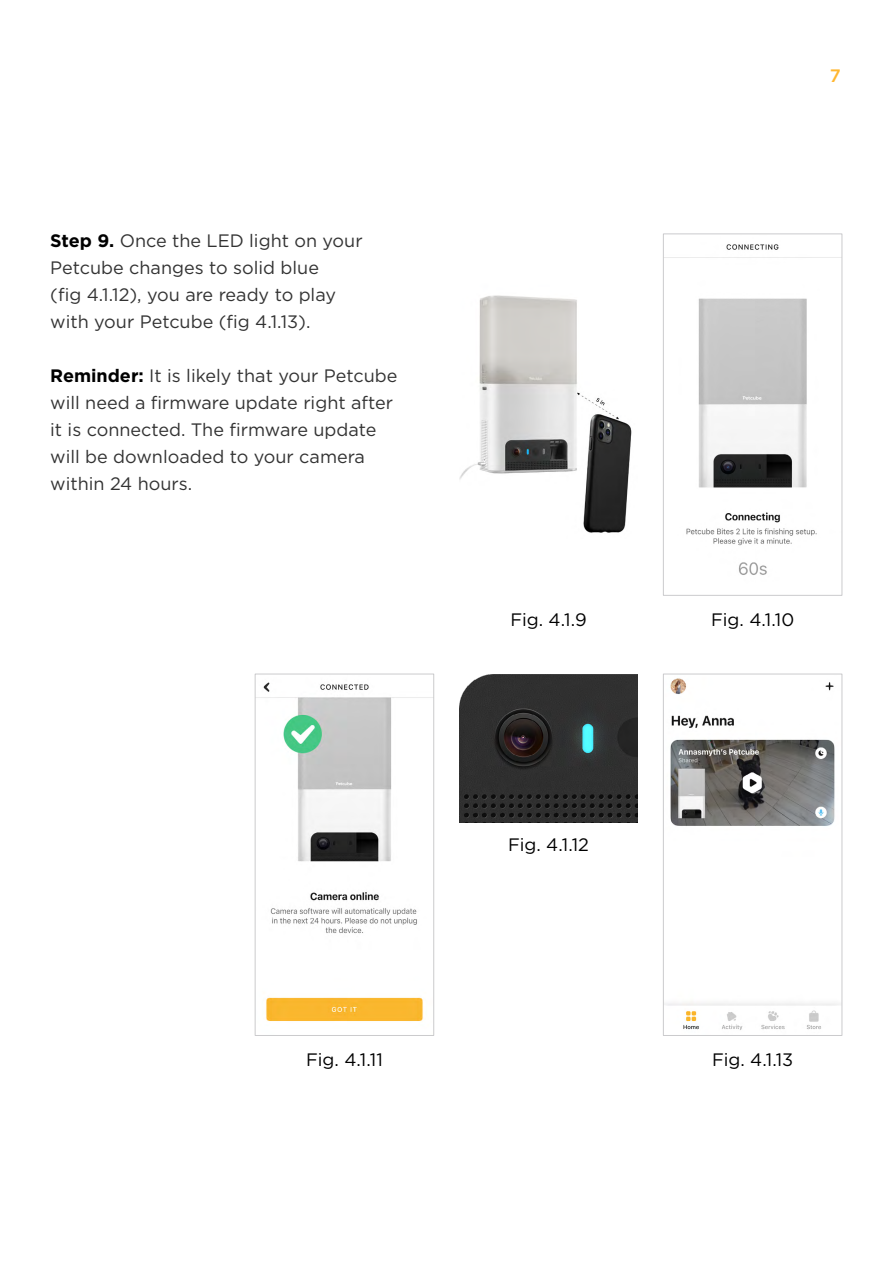
<style>
.page{position:relative;width:893px;height:1263px;background:#fff}
.page>*{position:absolute;margin:0;border:0;box-sizing:border-box;transform-origin:0 0}
.t1{font:18px/27px "Gotham Pro";color:#333}
.t2{font:18px "Gotham Pro";color:#000}
.t3{font:500 18px "Gotham Pro";color:#ffb731}
.s1{font-weight:700;color:#000}
</style>
<div class="page">
<img style="left:665px;top:244px;width:175px;height:331px">
<div style="left:663px;top:234px;width:179px;height:361px;border:1px solid #cbcbcd"></div>
<img style="left:459px;top:674px;width:179px;height:149px">
<img style="left:257px;top:682px;width:175px;height:339px">
<div style="left:255px;top:674px;width:179px;height:362px;border:1px solid #cbcbcd"></div>
<img style="left:665px;top:678px;width:175px;height:352px">
<div style="left:663px;top:674px;width:179px;height:362px;border:1px solid #cbcbcd"></div>
<img style="left:459px;top:295px;width:173px;height:238px">
<p class="t1" style="left:50px;top:227px;width:314px"><span class="s1">Step 9.</span> Once the LED light on your<br>Petcube changes to solid blue<br>(fig 4.1.12), you are ready to play with your Petcube (fig 4.1.13).</p>
<p class="t1" style="left:50px;top:362px;width:349px"><span class="s1">Reminder:</span> It is likely that your Petcube will need a firmware update right after it is connected. The firmware update will be downloaded to your camera within 24 hours.</p>
<p class="t2" style="left:510px;top:609px;width:78px">Fig. 4.1.9</p>
<p class="t3" style="left:830px;top:65px;width:12px">7</p>
<p class="t2" style="left:711px;top:609px;width:85px">Fig. 4.1.10</p>
<p class="t2" style="left:508px;top:834px;width:83px">Fig. 4.1.12</p>
<p class="t2" style="left:306px;top:1049px;width:78px">Fig. 4.1.11</p>
<p class="t2" style="left:712px;top:1049px;width:83px">Fig. 4.1.13</p>
</div>
